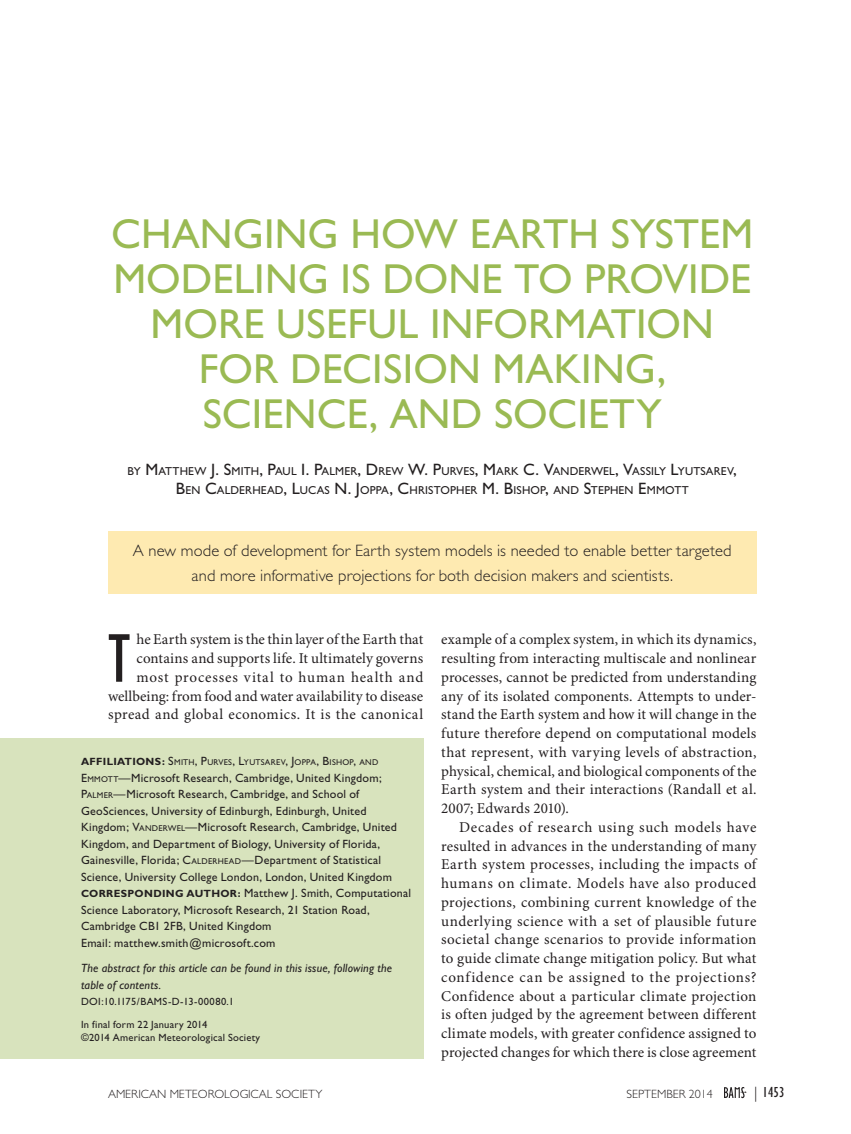
<style>
.page{position:relative;width:851px;height:1134px;background:#fff}
.page>*{position:absolute;margin:0;border:0;box-sizing:border-box;transform-origin:0 0}
.t1{font:condensed 71.1px "Gill Sans";color:#231f20}
.t2{font:42px/45px "Gill Sans";color:#9aba53;text-align:center}
.t3{font:300 16.5px/24.8px "Gill Sans";letter-spacing:.005em;color:#231f20;text-align:center}
.t4{font:15px/18.8px "Minion Pro";letter-spacing:.01em;color:#231f20;text-align:justify}
.t5{font:condensed 15px "Gill Sans";color:#231f20}
.t6{font:12px/16.5px "Gill Sans";letter-spacing:.015em;color:#231f20}
.t7{font:italic 12px/16.5px "Gill Sans";letter-spacing:.015em;color:#231f20}
.t8{font:300 12px "Gill Sans";color:#231f20}
.t9{font:11.55px/19.5px "Gill Sans";letter-spacing:.015em;color:#231f20;text-align:center}
.t10{font:10.5px/22.5px "Gill Sans";letter-spacing:.02em;color:#231f20}
.t11{font:8.4px "Gill Sans";letter-spacing:.03em;color:#231f20}
.s1{font-size:16.5px}
.s2{font-weight:300;font-stretch:normal}
.s3{font-weight:700;font-size:10.5px}
.s4{font-size:12px}
.s5{font-style:inherit}
.s6{font-size:8.4px}
</style>
<div class="page">
<div style="left:108px;top:531px;width:648px;height:63px;background:#feeab1"></div>
<div style="left:0;top:738px;width:423px;height:321px;background:#d8e3bd"></div>
<svg style="left:724px;top:1087px;width:22px;height:11px"></svg>
<h2 class="t2" style="left:111px;top:212px;width:643px">CHANGING HOW EARTH SYSTEM<br>MODELING IS DONE TO PROVIDE<br>MORE USEFUL INFORMATION<br>FOR DECISION MAKING,<br>SCIENCE, AND SOCIETY</h2>
<p class="t9" style="left:128px;top:461px;width:610px">BY <span class="s1">M</span>ATTHEW <span class="s1">J. S</span>MITH<span class="s1">, P</span>AUL <span class="s1">I . P</span>ALMER<span class="s1">, D</span>REW <span class="s1">W. P</span>URVES<span class="s1">, M</span>ARK <span class="s1">C. V</span>ANDERWEL<span class="s1">, V</span>ASS ILY <span class="s1">L</span>YUTSAREV<span class="s1">,<br>B</span>EN <span class="s1">C</span>ALDERHEAD<span class="s1">, L</span>UCAS <span class="s1">N. J</span>OPPA<span class="s1">, C</span>HRISTOPHER <span class="s1">M. B</span>ISHOP<span class="s1">,</span> AND <span class="s1">S</span>TEPHEN <span class="s1">E</span>MMOTT</p>
<p class="t3" style="left:133px;top:538px;width:600px">A new mode of development for Earth system models is needed to enable better targeted and more informative projections for both decision makers and scientists.</p>
<p class="t4" style="left:108px;top:631px;width:317px;text-align:right">he Earth system is the thin layer of the Earth that contains and supports life. It ultimately governs most processes vital to human health and wellbeing: from food and water availability to disease spread and global economics. It is the canonical</p>
<p class="t4" style="left:441px;top:631px;width:317px">example of a complex system, in which its dynamics, resulting from interacting multiscale and nonlinear processes, cannot be predicted from understanding any of its isolated components. Attempts to under&shy;stand the Earth system and how it will change in the future therefore depend on computational models that represent, with varying levels of abstraction, physical, chemical, and biological components of the Earth system and their interactions (Randall et al.<br>2007; Edwards 2010).</p>
<p class="t4" style="left:441px;top:818px;width:317px;text-indent:18px">Decades of research using such models have resulted in advances in the understanding of many Earth system processes, including the impacts of humans on climate. Models have also produced projections, combining current knowledge of the underlying science with a set of plausible future societal change scenarios to provide information to guide climate change mitigation policy. But what confidence can be assigned to the projections?<br>Confidence about a particular climate projection is often judged by the agreement between different climate models, with greater confidence assigned to projected changes for which there is close agreement</p>
<p class="t8" style="left:108px;top:1087px;width:216px">AMERICAN METEOROLOGICAL SOCIETY</p>
<p class="t8" style="left:626px;top:1087px;width:88px">SEPTEMBER 2014</p>
<p class="t5" style="left:754px;top:1084px;width:32px"><span class="s2">|</span> 1453</p>
<h1 class="t1" style="left:108px;top:620px;width:24px">T</h1>
<p class="t11" style="left:81px;top:757px;width:298px"><span class="s3">AFFILIATIONS:</span> <span class="s4">S</span>MITH<span class="s4">, P</span>URVES<span class="s4">, L</span>YUTSAREV<span class="s4">, J</span>OPPA<span class="s4">, B</span> ISHOP<span class="s4">,</span> AND</p>
<p class="t6" style="left:81px;top:769px;width:331px"><span class="s5">E</span> <span class="s6">MM OTT</span>—Microsoft Research, Cambridge, United Kingdom;<br><span class="s5">P</span><span class="s6">ALM ER</span>—Microsoft Research, Cambridge, and School of GeoSciences, University of Edinburgh, Edinburgh, United Kingdom; <span class="s5">V</span><span class="s6">ANDERWEL</span>—Microsoft Research, Cambridge, United Kingdom, and Department of Biology, University of Florida, Gainesville, Florida; <span class="s5">C</span><span class="s6">ALDERHEAD</span>—Department of Statistical Science, University College London, London, United Kingdom <span class="s3">CORRESPONDING AUTHOR:</span> Matthew J. Smith, Computational Science Laboratory, Microsoft Research, 21 Station Road, Cambridge CB1 2FB, United Kingdom<br>Email: matthew.smith@microsoft.com</p>
<p class="t7" style="left:81px;top:960px;width:313px">The abstract for this article can be found in this issue, following the table of contents.</p>
<p class="t10" style="left:81px;top:990px;width:154px">DOI:10.1175/BAMS-D-13-00080.1<br>In final form 22 January 2014</p>
<p class="t10" style="left:81px;top:1026px;width:181px">©2014 American Meteorological Society</p>
</div>
